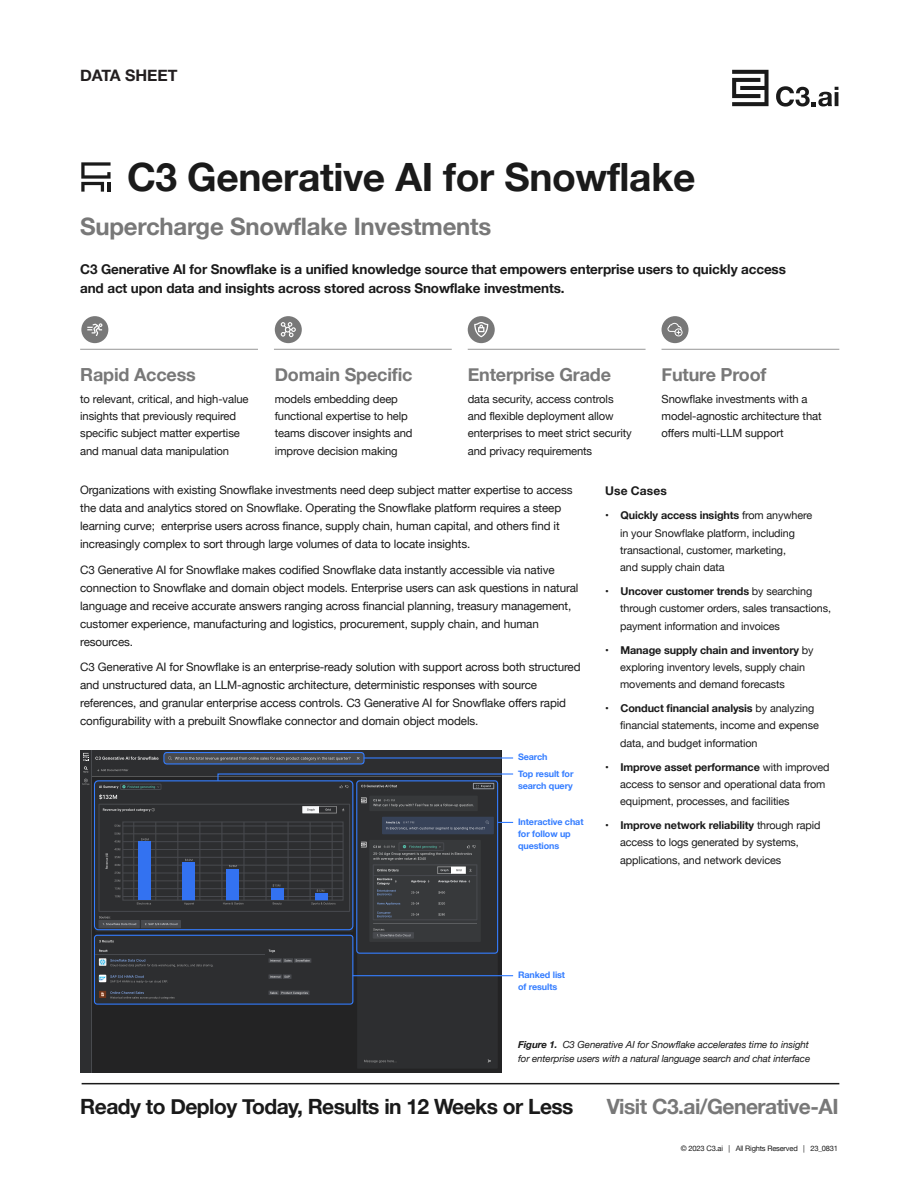
<style>
.page{position:relative;width:918px;height:1188px;background:#fff}
.page>*{position:absolute;margin:0;border:0;box-sizing:border-box;transform-origin:0 0}
.t1{font:700 39px "Helvetica Neue";letter-spacing:-.01em;color:#1a1a1a}
.t2{font:700 24px "Helvetica Neue";letter-spacing:-.01em;color:#787878}
.t3{font:700 21px "Helvetica Neue";letter-spacing:-.025em;color:#1a1a1a}
.t4{font:700 21px "Helvetica Neue";letter-spacing:-.025em;color:#787878}
.t5{font:700 18px "Helvetica Neue";letter-spacing:-.01em;color:#787878}
.t6{font:700 15.9px "Helvetica Neue";color:#231f20}
.t7{font:700 13.5px/19.5px "Helvetica Neue";letter-spacing:-.01em;color:#1a1a1a}
.t8{font:700 12px "Helvetica Neue";letter-spacing:.01em;color:#1a1a1a}
.t9{font:11.7px/18px "Helvetica Neue";letter-spacing:-.01em;color:#1a1a1a}
.t10{font:11.25px/17.2px "Helvetica Neue";letter-spacing:-.01em;color:#1a1a1a}
.t11{font:10.8px/17.2px "Helvetica Neue";letter-spacing:-.01em;color:#1a1a1a}
.t12{font:italic 9.75px/13.5px "Helvetica Neue";letter-spacing:-.01em;color:#1a1a1a}
.t13{font:700 9px/12px "Helvetica Neue";letter-spacing:-.01em;color:#347dff}
.t14{font:7.5px "Helvetica Neue";letter-spacing:-.025em;color:#1a1a1a}
.s1{font-weight:700}
</style>
<div class="page">
<svg style="left:80px;top:750px;width:421px;height:322px;background:#2c2f35"></svg>
<svg style="left:732px;top:70px;width:37px;height:36px"></svg>
<svg style="left:776px;top:86px;width:62px;height:21px"></svg>
<hr style="left:274px;top:349px;width:178px;height:1px;background:#959595">
<hr style="left:468px;top:349px;width:178px;height:1px;background:#959595">
<hr style="left:662px;top:349px;width:177px;height:1px;background:#959595">
<hr style="left:80px;top:349px;width:178px;height:1px;background:#959595">
<svg style="left:81px;top:162px;width:30px;height:30px"></svg>
<hr style="left:107px;top:182px;width:4px;height:10px;background:#1a1a1a">
<div style="left:81px;top:316px;width:27px;height:27px;background:#787878;border-radius:50%"></div>
<svg style="left:87px;top:323px;width:15px;height:13px"></svg>
<div style="left:468px;top:316px;width:27px;height:27px;background:#787878;border-radius:50%"></div>
<svg style="left:474px;top:322px;width:14px;height:15px"></svg>
<div style="left:662px;top:316px;width:27px;height:27px;background:#787878;border-radius:50%"></div>
<svg style="left:667px;top:323px;width:16px;height:13px"></svg>
<hr style="left:82px;top:1083px;width:757px;height:1px;background:#1a1a1a">
<div style="left:163px;top:752px;width:202px;height:13px;border:1px solid #347dff;border-radius:3px"></div>
<svg style="left:95px;top:753px;width:419px;height:316px;background:#363a41"></svg>
<hr style="left:353px;top:975px;width:160px;height:1px;background:#347dff">
<div style="left:275px;top:316px;width:27px;height:27px;background:#787878;border-radius:50%"></div>
<svg style="left:281px;top:322px;width:15px;height:15px"></svg>
<h3 class="t6" style="left:80px;top:63px;width:99px">DATA SHEET</h3>
<h1 class="t1" style="left:127px;top:146px;width:570px">C3 Generative AI for Snowflake</h1>
<h2 class="t2" style="left:80px;top:208px;width:413px">Supercharge Snowflake Investments</h2>
<p class="t7" style="left:80px;top:260px;width:707px">C3 Generative AI for Snowflake is a unified knowledge source that empowers enterprise users to quickly access and act upon data and insights across stored across Snowflake investments.</p>
<h3 class="t5" style="left:80px;top:361px;width:117px">Rapid Access</h3>
<h3 class="t5" style="left:275px;top:361px;width:139px">Domain Specific</h3>
<h3 class="t5" style="left:468px;top:361px;width:145px">Enterprise Grade</h3>
<p class="t10" style="left:80px;top:391px;width:170px">to relevant, critical, and high-value insights that previously required specific subject matter expertise and manual data manipulation</p>
<p class="t10" style="left:275px;top:391px;width:139px">models embedding deep functional expertise to help teams discover insights and improve decision making</p>
<p class="t10" style="left:468px;top:391px;width:166px">data security, access controls and flexible deployment allow enterprises to meet strict security and privacy requirements</p>
<h3 class="t5" style="left:662px;top:361px;width:107px">Future Proof</h3>
<p class="t10" style="left:662px;top:391px;width:162px">Snowflake investments with a model-agnostic architecture that offers multi-LLM support</p>
<p class="t9" style="left:80px;top:482px;width:494px">Organizations with existing Snowflake investments need deep subject matter expertise to access the data and analytics stored on Snowflake. Operating the Snowflake platform requires a steep learning curve; enterprise users across finance, supply chain, human capital, and others find it increasingly complex to sort through large volumes of data to locate insights.</p>
<p class="t9" style="left:80px;top:561px;width:500px">C3 Generative AI for Snowflake makes codified Snowflake data instantly accessible via native connection to Snowflake and domain object models. Enterprise users can ask questions in natural language and receive accurate answers ranging across financial planning, treasury management, customer experience, manufacturing and logistics, procurement, supply chain, and human resources.</p>
<p class="t9" style="left:80px;top:659px;width:502px">C3 Generative AI for Snowflake is an enterprise-ready solution with support across both structured and unstructured data, an LLM-agnostic architecture, deterministic responses with source references, and granular enterprise access controls. C3 Generative AI for Snowflake offers rapid configurability with a prebuilt Snowflake connector and domain object models.</p>
<p class="t13" style="left:518px;top:749px;width:57px;line-height:16.4px">Search<br>Top result for</p>
<p class="t13" style="left:518px;top:780px;width:56px">search query</p>
<p class="t13" style="left:518px;top:816px;width:67px">Interactive chat for follow up questions</p>
<p class="t8" style="left:605px;top:481px;width:63px">Use Cases</p>
<p class="t11" style="left:620px;top:508px;width:193px;text-indent:-15px">• <span class="s1">Quickly access insights</span> from anywhere in your Snowflake platform, including transactional, customer, marketing,<br>and supply chain data</p>
<p class="t11" style="left:620px;top:583px;width:212px;text-indent:-15px"><span class="s1">• Uncover customer trends</span> by searching through customer orders, sales transactions, payment information and invoices</p>
<p class="t11" style="left:620px;top:642px;width:195px;text-indent:-15px"><span class="s1">• Manage supply chain and inventory</span> by exploring inventory levels, supply chain movements and demand forecasts</p>
<p class="t11" style="left:620px;top:700px;width:200px;text-indent:-15px"><span class="s1">• Conduct financial analysis</span> by analyzing financial statements, income and expense data, and budget information</p>
<p class="t11" style="left:620px;top:759px;width:211px;text-indent:-15px"><span class="s1">• Improve asset performance</span> with improved access to sensor and operational data from equipment, processes, and facilities</p>
<p class="t11" style="left:620px;top:817px;width:202px;text-indent:-15px"><span class="s1">• Improve network reliability</span> through rapid access to logs generated by systems, applications, and network devices</p>
<p class="t13" style="left:518px;top:969px;width:49px">Ranked list of results</p>
<p class="t12" style="left:518px;top:1039px;width:294px"><span class="s1">Figure 1.</span> C3 Generative AI for Snowflake accelerates time to insight for enterprise users with a natural language search and chat interface</p>
<h3 class="t3" style="left:80px;top:1090px;width:495px">Ready to Deploy Today, Results in 12 Weeks or Less</h3>
<h3 class="t4" style="left:607px;top:1090px;width:233px">Visit C3.ai/Generative-AI</h3>
<p class="t14" style="left:681px;top:1143px;width:159px">© 2023 C3.ai | All Rights Reserved | 23_0831</p>
</div>
